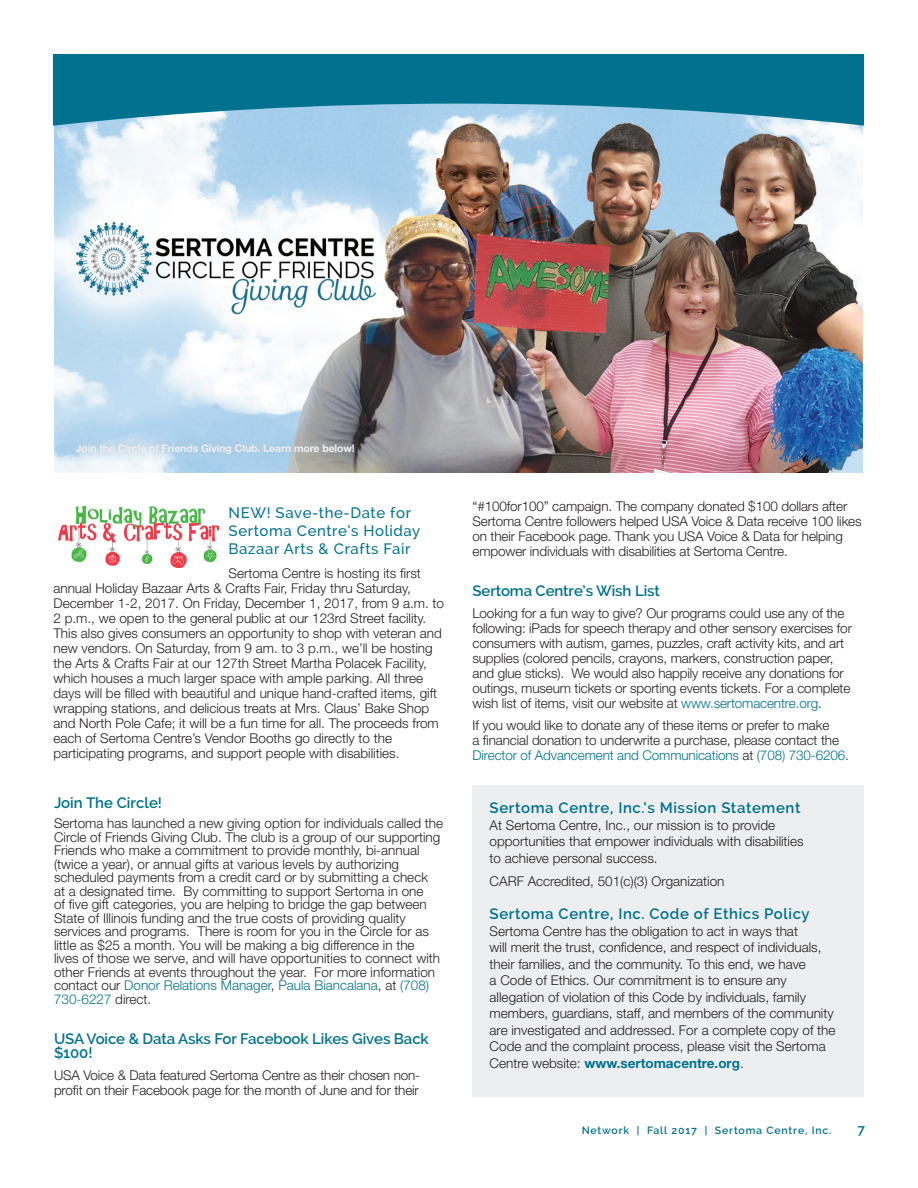
<style>
.page{position:relative;width:918px;height:1188px;background:#fff}
.page>*{position:absolute;margin:0;border:0;box-sizing:border-box;transform-origin:0 0}
.t1{font:600 15px/13.5px "Raleway";color:#00718e}
.t2{font:600 15px "Raleway";letter-spacing:.04em;color:#00718e}
.t3{font:500 15px/18px "Raleway";letter-spacing:.04em;color:#00718e}
.t4{font:300 13.5px/15px "Helvetica Neue LT Std";color:#231f20}
.t5{font:600 13.5px "Raleway";color:#00718e}
.t6{font:700 10.5px "Helvetica Neue LT Std";letter-spacing:-.01em;color:#edeeef}
.t7{font:600 10.5px "Raleway";letter-spacing:.08em;color:#00718e}
.s1{color:#00718e}
.s2{font-weight:700;color:#00718e}
</style>
<div class="page">
<img style="left:54px;top:126px;width:808px;height:346px">
<div style="left:68px;top:436px;width:294px;height:25px;background:#bbc2c6;opacity:.75"></div>
<div style="left:472px;top:785px;width:392px;height:311px;background:#edeeef"></div>
<img style="left:59px;top:507px;width:159px;height:61px">
<svg style="left:53px;top:54px;width:811px;height:72px;background:#2586a1"></svg>
<p class="t6" style="left:76px;top:441px;width:281px">Join the Circle of Friends Giving Club. Learn more below!</p>
<p class="t3" style="left:229px;top:504px;width:193px">NEW! Save-the-Date for<br>Sertoma Centre’s Holiday<br>Bazaar Arts &amp; Crafts Fair</p>
<p class="t4" style="left:53px;top:565px;width:392px;text-indent:175px">Sertoma Centre is hosting its first annual Holiday Bazaar Arts &amp; Crafts Fair, Friday thru Saturday, December 1-2, 2017. On Friday, December 1, 2017, from 9 a.m. to 2 p.m., we open to the general public at our 123rd Street facility.<br>This also gives consumers an opportunity to shop with veteran and new vendors. On Saturday, from 9 am. to 3 p.m., we’ll be hosting the Arts &amp; Crafts Fair at our 127th Street Martha Polacek Facility, which houses a much larger space with ample parking. All three days will be filled with beautiful and unique hand-crafted items, gift wrapping stations, and delicious treats at Mrs. Claus’ Bake Shop and North Pole Cafe; it will be a fun time for all. The proceeds from each of Sertoma Centre’s Vendor Booths go directly to the participating programs, and support people with disabilities.</p>
<p class="t1" style="left:54px;top:796px;width:110px">Join The Circle!</p>
<p class="t4" style="left:54px;top:817px;width:391px;line-height:13.5px">Sertoma has launched a new giving option for individuals called the Circle of Friends Giving Club. The club is a group of our supporting Friends who make a commitment to provide monthly, bi-annual (twice a year), or annual gifts at various levels by authorizing scheduled payments from a credit card or by submitting a check<br>at a designated time. By committing to support Sertoma in one<br>of five gift categories, you are helping to bridge the gap between State of Illinois funding and the true costs of providing quality services and programs. There is room for you in the Circle for as little as $25 a month. You will be making a big difference in the<br>lives of those we serve, and will have opportunities to connect with other Friends at events throughout the year. For more information contact our <span class="s1">Donor Relations Manager</span>, <span class="s1">Paula Biancalana</span>, at <span class="s1">(708)<br>730-6227</span> direct.</p>
<p class="t1" style="left:54px;top:1032px;width:376px">USA Voice &amp; Data Asks For Facebook Likes Gives Back $100!</p>
<p class="t4" style="left:54px;top:1067px;width:368px">USA Voice &amp; Data featured Sertoma Centre as their chosen non&shy;profit on their Facebook page for the month of June and for their</p>
<p class="t4" style="left:472px;top:498px;width:391px">“#100for100” campaign. The company donated $100 dollars after Sertoma Centre followers helped USA Voice &amp; Data receive 100 likes on their Facebook page. Thank you USA Voice &amp; Data for helping empower individuals with disabilities at Sertoma Centre.</p>
<p class="t1" style="left:472px;top:584px;width:189px">Sertoma Centre’s Wish List</p>
<p class="t4" style="left:472px;top:605px;width:381px">Looking for a fun way to give? Our programs could use any of the following: iPads for speech therapy and other sensory exercises for consumers with autism, games, puzzles, craft activity kits, and art supplies (colored pencils, crayons, markers, construction paper, and glue sticks). We would also happily receive any donations for outings, museum tickets or sporting events tickets. For a complete wish list of items, visit our website at <span class="s1">www.sertomacentre.org</span>.</p>
<p class="t4" style="left:472px;top:717px;width:378px">If you would like to donate any of these items or prefer to make<br>a financial donation to underwrite a purchase, please contact the<br><span class="s1">Director of Advancement and Communications</span> at <span class="s1">(708) 730-6206</span>.</p>
<p class="t2" style="left:490px;top:799px;width:312px">Sertoma Centre, Inc.’s Mission Statement</p>
<p class="t4" style="left:490px;top:817px;width:315px;line-height:16.5px">At Sertoma Centre, Inc., our mission is to provide opportunities that empower individuals with disabilities to achieve personal success.</p>
<p class="t4" style="left:490px;top:874px;width:236px">CARF Accredited, 501(c)(3) Organization</p>
<p class="t2" style="left:490px;top:905px;width:322px">Sertoma Centre, Inc. Code of Ethics Policy</p>
<p class="t4" style="left:490px;top:922px;width:347px;line-height:16.5px">Sertoma Centre has the obligation to act in ways that<br>will merit the trust, confidence, and respect of individuals, their families, and the community. To this end, we have<br>a Code of Ethics. Our commitment is to ensure any allegation of violation of this Code by individuals, family members, guardians, staff, and members of the community are investigated and addressed. For a complete copy of the Code and the complaint process, please visit the Sertoma Centre website: <span class="s2">www.sertomacentre.org</span>.</p>
<p class="t7" style="left:582px;top:1124px;width:251px">Network | Fall 2017 | Sertoma Centre, Inc.</p>
<p class="t5" style="left:857px;top:1121px;width:9px">7</p>
</div>
